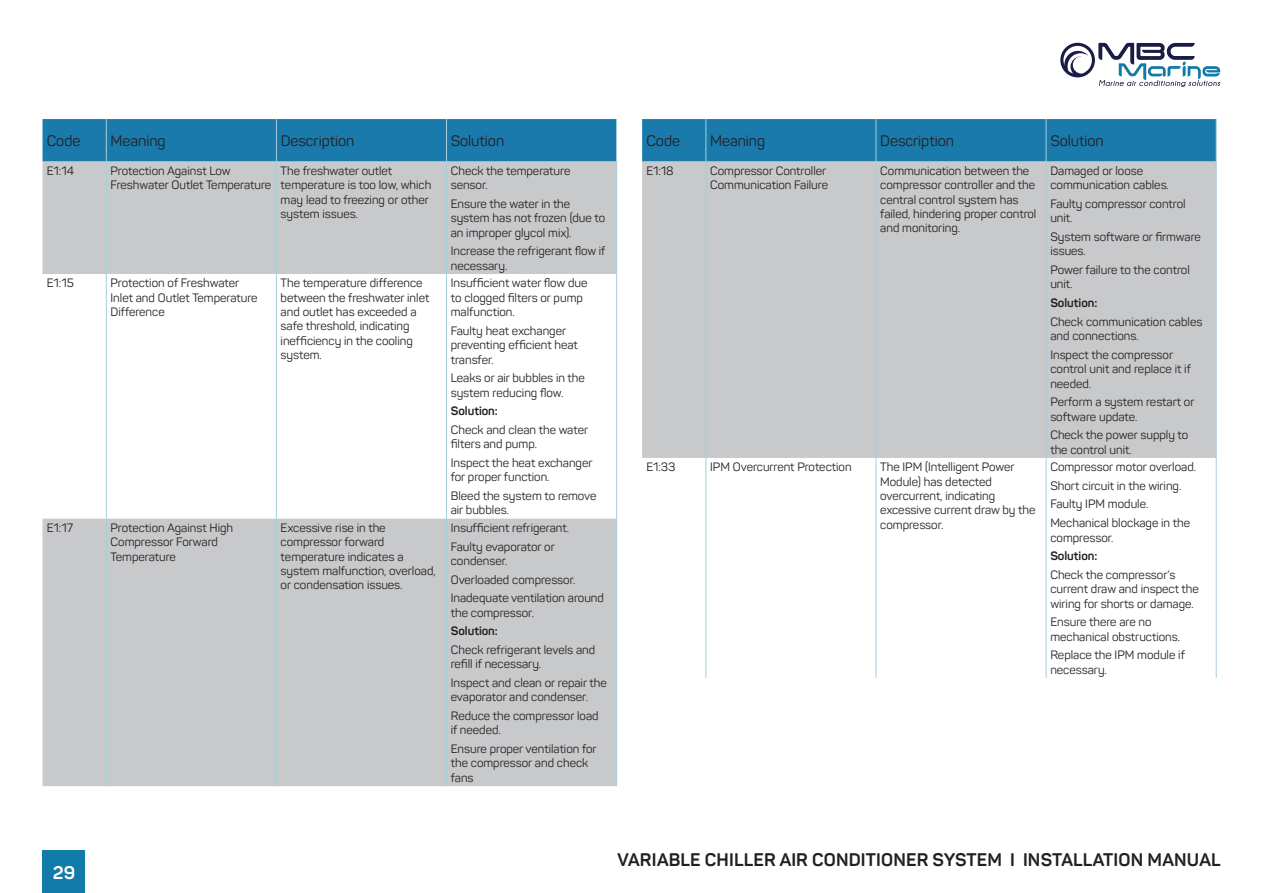
<style>
.page{position:relative;width:1263px;height:893px;background:#fff}
.page>*{position:absolute;margin:0;border:0;box-sizing:border-box;transform-origin:0 0}
.t1{font:700 18px "Panton";letter-spacing:.01em;color:#231f20}
.t2{font:700 18px "Panton";color:#fff}
.t3{font:15px "Panton";color:#231f20}
.t4{font:12px/14.4px "Panton";color:#231f20}
.t5{font:700 12px "Panton";color:#231f20}
</style>
<div class="page">
<svg style="left:1060px;top:43px;width:160px;height:44px"></svg>
<div style="left:43px;top:850px;width:42px;height:43px;background:#117ca9"></div>
<div style="left:43px;top:119px;width:573px;height:43px;background:#1a7aac"></div>
<svg style="left:43px;top:162px;width:573px;height:624px;fill:#c8c9cb"></svg>
<hr style="left:106px;top:119px;width:1px;height:43px;background:#a6d0dd">
<hr style="left:276px;top:119px;width:1px;height:43px;background:#a6d0dd">
<hr style="left:446px;top:119px;width:1px;height:43px;background:#a6d0dd">
<hr style="left:616px;top:119px;width:1px;height:43px;background:#a6d0dd">
<hr style="left:106px;top:162px;width:1px;height:112px;background:#a6d0dd">
<hr style="left:276px;top:162px;width:1px;height:112px;background:#a6d0dd">
<hr style="left:446px;top:162px;width:1px;height:112px;background:#a6d0dd">
<hr style="left:616px;top:162px;width:1px;height:112px;background:#a6d0dd">
<hr style="left:106px;top:274px;width:1px;height:245px;background:#a6d0dd">
<hr style="left:276px;top:274px;width:1px;height:245px;background:#a6d0dd">
<hr style="left:446px;top:274px;width:1px;height:245px;background:#a6d0dd">
<hr style="left:616px;top:274px;width:1px;height:245px;background:#a6d0dd">
<hr style="left:106px;top:519px;width:1px;height:267px;background:#a6d0dd">
<hr style="left:276px;top:519px;width:1px;height:267px;background:#a6d0dd">
<hr style="left:446px;top:519px;width:1px;height:267px;background:#a6d0dd">
<hr style="left:616px;top:519px;width:1px;height:267px;background:#a6d0dd">
<div style="left:642px;top:119px;width:574px;height:43px;background:#1a7aac"></div>
<div style="left:642px;top:162px;width:574px;height:296px;background:#c8c9cb"></div>
<hr style="left:705px;top:119px;width:1px;height:43px;background:#a6d0dd">
<hr style="left:876px;top:119px;width:1px;height:43px;background:#a6d0dd">
<hr style="left:1046px;top:119px;width:1px;height:43px;background:#a6d0dd">
<hr style="left:1216px;top:119px;width:1px;height:43px;background:#a6d0dd">
<hr style="left:705px;top:162px;width:1px;height:296px;background:#a6d0dd">
<hr style="left:876px;top:162px;width:1px;height:296px;background:#a6d0dd">
<hr style="left:1046px;top:162px;width:1px;height:296px;background:#a6d0dd">
<hr style="left:1216px;top:162px;width:1px;height:296px;background:#a6d0dd">
<hr style="left:705px;top:458px;width:1px;height:220px;background:#a6d0dd">
<hr style="left:876px;top:458px;width:1px;height:220px;background:#a6d0dd">
<hr style="left:1046px;top:458px;width:1px;height:220px;background:#a6d0dd">
<hr style="left:1216px;top:458px;width:1px;height:220px;background:#a6d0dd">
<p class="t3" style="left:47px;top:132px;width:35px">Code</p>
<p class="t3" style="left:111px;top:132px;width:57px">Meaning</p>
<p class="t3" style="left:281px;top:132px;width:75px">Description</p>
<p class="t3" style="left:451px;top:132px;width:55px">Solution</p>
<p class="t4" style="left:47px;top:163px;width:29px">E1:14</p>
<p class="t4" style="left:111px;top:163px;width:162px">Protection Against Low<br>Freshwater Outlet Temperature</p>
<p class="t4" style="left:281px;top:163px;width:152px">The freshwater outlet temperature is too low, which may lead to freezing or other system issues.</p>
<p class="t4" style="left:451px;top:163px;width:121px">Check the temperature sensor.</p>
<p class="t4" style="left:451px;top:196px;width:156px">Ensure the water in the system has not frozen (due to an improper glycol mix).</p>
<p class="t4" style="left:451px;top:244px;width:156px">Increase the refrigerant flow if necessary.</p>
<p class="t4" style="left:47px;top:276px;width:28px">E1:15</p>
<p class="t4" style="left:111px;top:276px;width:149px">Protection of Freshwater<br>Inlet and Outlet Temperature<br>Difference</p>
<p class="t4" style="left:281px;top:276px;width:150px">The temperature difference between the freshwater inlet and outlet has exceeded a safe threshold, indicating inefficiency in the cooling system.</p>
<p class="t4" style="left:451px;top:276px;width:138px">Insufficient water flow due to clogged filters or pump malfunction.</p>
<p class="t4" style="left:451px;top:323px;width:129px">Faulty heat exchanger preventing efficient heat transfer.</p>
<p class="t4" style="left:451px;top:371px;width:136px">Leaks or air bubbles in the system reducing flow.</p>
<p class="t5" style="left:451px;top:404px;width:49px">Solution:</p>
<p class="t4" style="left:451px;top:422px;width:139px">Check and clean the water filters and pump.</p>
<p class="t4" style="left:451px;top:455px;width:143px">Inspect the heat exchanger for proper function.</p>
<p class="t4" style="left:451px;top:488px;width:147px">Bleed the system to remove air bubbles.</p>
<p class="t4" style="left:47px;top:520px;width:28px">E1:17</p>
<p class="t4" style="left:111px;top:520px;width:124px">Protection Against High<br>Compressor Forward<br>Temperature</p>
<p class="t4" style="left:281px;top:520px;width:157px">Excessive rise in the compressor forward temperature indicates a system malfunction, overload, or condensation issues.</p>
<p class="t4" style="left:451px;top:518px;width:120px;line-height:18.6px">Insufficient refrigerant.<br>Faulty evaporator or</p>
<p class="t4" style="left:451px;top:551px;width:155px;line-height:18.6px">condenser.<br>Overloaded compressor.<br>Inadequate ventilation around</p>
<p class="t4" style="left:451px;top:605px;width:85px">the compressor.</p>
<p class="t5" style="left:451px;top:624px;width:49px">Solution:</p>
<p class="t4" style="left:451px;top:642px;width:146px">Check refrigerant levels and refill if necessary.</p>
<p class="t4" style="left:451px;top:675px;width:157px">Inspect and clean or repair the evaporator and condenser.</p>
<p class="t4" style="left:451px;top:709px;width:149px">Reduce the compressor load if needed.</p>
<p class="t4" style="left:451px;top:742px;width:147px">Ensure proper ventilation for the compressor and check fans</p>
<p class="t3" style="left:646px;top:132px;width:35px">Code</p>
<p class="t3" style="left:710px;top:132px;width:57px">Meaning</p>
<p class="t3" style="left:880px;top:132px;width:75px">Description</p>
<p class="t3" style="left:1050px;top:132px;width:55px">Solution</p>
<p class="t4" style="left:646px;top:163px;width:29px">E1:18</p>
<p class="t4" style="left:710px;top:163px;width:119px">Compressor Controller<br>Communication Failure</p>
<p class="t4" style="left:880px;top:163px;width:158px">Communication between the compressor controller and the central control system has failed, hindering proper control and monitoring.</p>
<p class="t4" style="left:1050px;top:163px;width:120px">Damaged or loose communication cables.</p>
<p class="t4" style="left:1050px;top:196px;width:137px">Faulty compressor control unit.</p>
<p class="t4" style="left:1050px;top:229px;width:152px">System software or firmware issues.</p>
<p class="t4" style="left:1050px;top:263px;width:141px">Power failure to the control unit.</p>
<p class="t5" style="left:1050px;top:295px;width:49px">Solution:</p>
<p class="t4" style="left:1050px;top:314px;width:153px">Check communication cables and connections.</p>
<p class="t4" style="left:1050px;top:347px;width:142px">Inspect the compressor control unit and replace it if needed.</p>
<p class="t4" style="left:1050px;top:395px;width:146px">Perform a system restart or software update.</p>
<p class="t4" style="left:1050px;top:428px;width:139px">Check the power supply to the control unit.</p>
<p class="t4" style="left:646px;top:460px;width:30px">E1:33</p>
<p class="t4" style="left:710px;top:460px;width:143px">IPM Overcurrent Protection</p>
<p class="t4" style="left:880px;top:460px;width:157px">The IPM (Intelligent Power<br>Module) has detected overcurrent, indicating excessive current draw by the compressor.</p>
<p class="t4" style="left:1050px;top:458px;width:147px;line-height:18.6px">Compressor motor overload.<br>Short circuit in the wiring.<br>Faulty IPM module.<br>Mechanical blockage in the</p>
<p class="t4" style="left:1050px;top:530px;width:65px">compressor.</p>
<p class="t5" style="left:1050px;top:548px;width:49px">Solution:</p>
<p class="t4" style="left:1050px;top:567px;width:150px">Check the compressor’s current draw and inspect the wiring for shorts or damage.</p>
<p class="t4" style="left:1050px;top:615px;width:131px">Ensure there are no mechanical obstructions.</p>
<p class="t4" style="left:1050px;top:648px;width:136px">Replace the IPM module if necessary.</p>
<h1 class="t2" style="left:53px;top:861px;width:24px">29</h1>
<h1 class="t1" style="left:617px;top:849px;width:605px">VARIABLE CHILLER AIR CONDITIONER SYSTEM I INSTALLATION MANUAL</h1>
</div>
